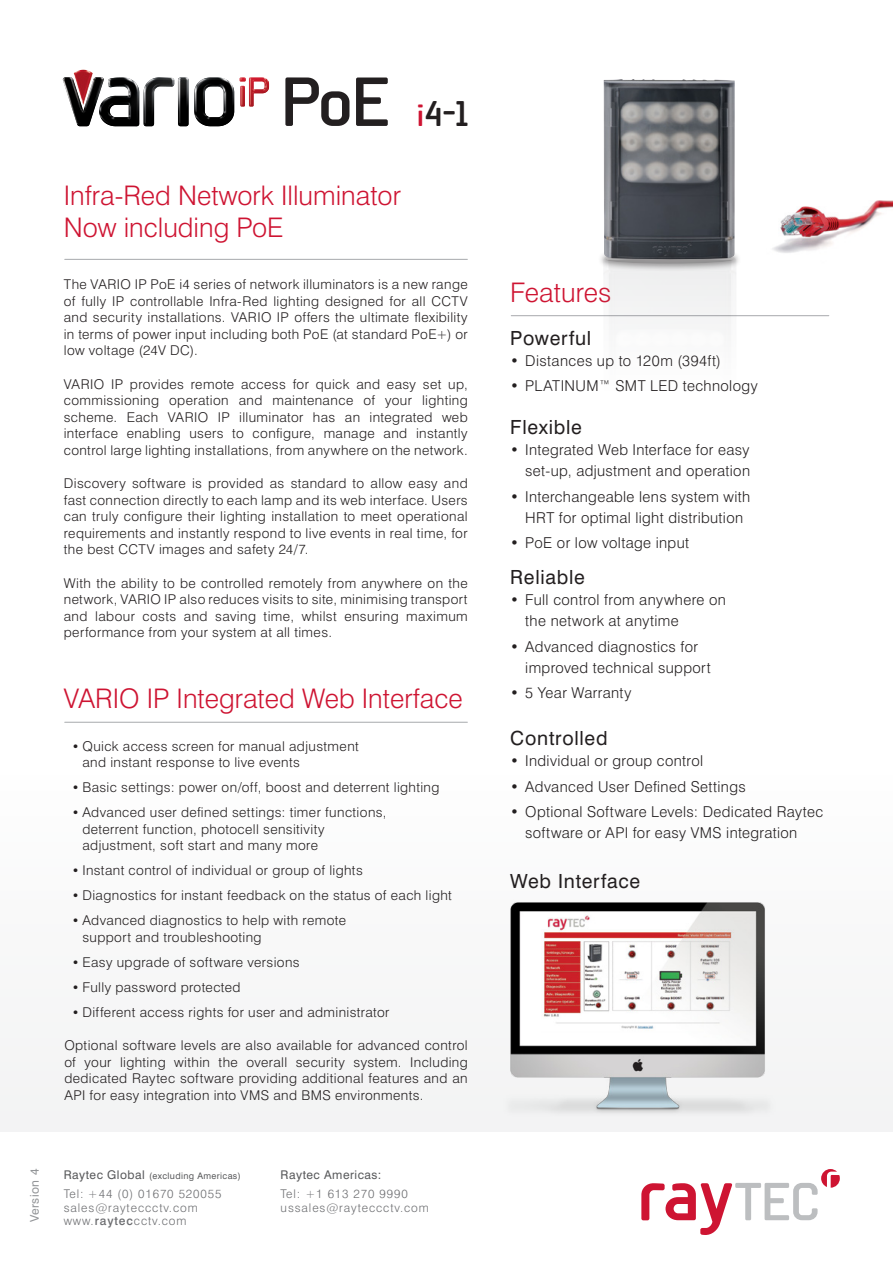
<style>
.page{position:relative;width:893px;height:1263px;background:#fff}
.page>*{position:absolute;margin:0;border:0;box-sizing:border-box;transform-origin:0 0}
.t1{font:700 66.3px "Beta Sans";color:#231f20}
.t2{font:700 34.2px "Beta Sans";color:#231f20}
.t3{font:300 27px/32.4px "Swiss 721 BT";color:#ce1432}
.t4{font:19.5px "Swiss 721 BT";letter-spacing:.035em;color:#231f20}
.t5{font:300 15px/21px "Swiss 721 BT";letter-spacing:.025em;color:#231f20}
.t6{font:300 13.5px/16.5px "Swiss 721 BT";letter-spacing:.025em;color:#231f20;text-align:justify}
.t7{font:300 12px/13.5px "Swiss 721 BT";letter-spacing:.075em;color:#6d6e71}
.t8{font:12px "Swiss 721 BT";letter-spacing:.04em;color:#58595b}
.t9{font:12px "Swiss 721 BT";letter-spacing:.04em;color:#939598}
.t10{font:9px "Swiss 721 BT";letter-spacing:.04em;color:#58595b}
.s1{font-size:29.4px;color:#ce1432}
.s2{font-weight:400;font-size:12.75px}
.s3{font-size:12px}
.s4{font-weight:500}
.s5{font-weight:400}
</style>
<div class="page">
<svg style="left:641px;top:1169px;width:199px;height:66px"></svg>
<hr style="left:65px;top:722px;width:402px;height:1px;background:#a7a9ac">
<hr style="left:511px;top:315px;width:318px;height:1px;background:#a7a9ac">
<div style="left:603px;top:272px;width:134px;height:58px;background:#f2f2f3"></div>
<svg style="left:600px;top:256px;width:139px;height:16px"></svg>
<div style="left:602px;top:252px;width:135px;height:8px;background:#fff;opacity:.5"></div>
<div style="left:602px;top:259px;width:135px;height:5px;background:#231f20;opacity:.5"></div>
<img style="left:772px;top:200px;width:121px;height:53px">
<img style="left:74px;top:70px;width:8px;height:25px">
<img style="left:249px;top:78px;width:20px;height:29px">
<img style="left:63px;top:77px;width:11px;height:37px">
<img style="left:604px;top:79px;width:131px;height:180px">
<hr style="left:65px;top:259px;width:402px;height:1px;background:#a7a9ac">
<img style="left:501px;top:902px;width:276px;height:230px">
<h1 class="t1" style="left:280px;top:63px;width:113px">PoE</h1>
<h2 class="t2" style="left:416px;top:94px;width:57px"><span class="s1">i</span>4-1</h2>
<h3 class="t3" style="left:64px;top:178px;width:339px">Infra-Red Network Illuminator<br>Now including PoE</h3>
<p class="t6" style="left:64px;top:276px;width:405px">The VARIO IP PoE i4 series of network illuminators is a new range of fully IP controllable Infra-Red lighting designed for all CCTV and security installations. VARIO IP offers the ultimate flexibility in terms of power input including both PoE (at standard PoE+) or low voltage (24V DC).</p>
<p class="t6" style="left:64px;top:376px;width:405px">VARIO IP provides remote access for quick and easy set up, commissioning operation and maintenance of your lighting scheme. Each VARIO IP illuminator has an integrated web interface enabling users to configure, manage and instantly control large lighting installations, from anywhere on the network.</p>
<p class="t6" style="left:64px;top:475px;width:405px">Discovery software is provided as standard to allow easy and fast connection directly to each lamp and its web interface. Users can truly configure their lighting installation to meet operational requirements and instantly respond to live events in real time, for the best CCTV images and safety 24/7.</p>
<p class="t6" style="left:64px;top:575px;width:405px">With the ability to be controlled remotely from anywhere on the network, VARIO IP also reduces visits to site, minimising transport and labour costs and saving time, whilst ensuring maximum performance from your system at all times.</p>
<h3 class="t3" style="left:64px;top:682px;width:400px">VARIO IP Integrated Web Interface</h3>
<p class="t6" style="left:82px;top:738px;width:278px;text-indent:-10px"><span class="s2">•</span> Quick access screen for manual adjustment and instant response to live events</p>
<p class="t6" style="left:72px;top:779px;width:369px"><span class="s2">•</span> Basic settings: power on/off, boost and deterrent lighting</p>
<p class="t6" style="left:82px;top:804px;width:306px;text-align:left;text-indent:-10px"><span class="s2">•</span> Advanced user defined settings: timer functions, deterrent function, photocell sensitivity adjustment, soft start and many more</p>
<p class="t6" style="left:72px;top:862px;width:292px"><span class="s2">•</span> Instant control of individual or group of lights</p>
<p class="t6" style="left:72px;top:887px;width:382px"><span class="s2">•</span> Diagnostics for instant feedback on the status of each light</p>
<p class="t6" style="left:82px;top:912px;width:265px;text-indent:-10px"><span class="s2">•</span> Advanced diagnostics to help with remote support and troubleshooting</p>
<p class="t6" style="left:72px;top:954px;width:229px"><span class="s2">•</span> Easy upgrade of software versions</p>
<p class="t6" style="left:72px;top:979px;width:170px"><span class="s2">•</span> Fully password protected</p>
<p class="t6" style="left:72px;top:1004px;width:319px"><span class="s2">•</span> Different access rights for user and administrator</p>
<p class="t6" style="left:64px;top:1037px;width:405px">Optional software levels are also available for advanced control of your lighting within the overall security system. Including dedicated Raytec software providing additional features and an API for easy integration into VMS and BMS environments.</p>
<p class="t9" style="left:27px;top:1222px;width:55px;rotate:-90deg">Version 4</p>
<p class="t10" style="left:64px;top:1170px;width:179px"><span class="s3">Raytec Global</span> (excluding Americas)</p>
<p class="t8" style="left:281px;top:1167px;width:102px">Raytec Americas:</p>
<p class="t7" style="left:64px;top:1187px;width:159px">Tel: +44 (0) 01670 520055 sales@rayteccctv.com www.<span class="s4">raytec</span>cctv.com</p>
<p class="t7" style="left:281px;top:1187px;width:150px">Tel: +1 613 270 9990 ussales@rayteccctv.com</p>
<h3 class="t3" style="left:510px;top:276px;width:103px">Features</h3>
<h3 class="t4" style="left:510px;top:326px;width:83px">Powerful</h3>
<p class="t5" style="left:510px;top:350px;width:212px"><span class="s5">•</span> Distances up to 120m (394ft)</p>
<p class="t5" style="left:510px;top:375px;width:249px"><span class="s5">•</span> PLATINUM™ SMT LED technology</p>
<h3 class="t4" style="left:510px;top:416px;width:73px">Flexible</h3>
<p class="t5" style="left:510px;top:439px;width:241px;text-align:right"><span class="s5">•</span> Integrated Web Interface for easy set-up, adjustment and operation</p>
<p class="t5" style="left:510px;top:486px;width:241px;text-align:center"><span class="s5">•</span> Interchangeable lens system with<br>HRT for optimal light distribution</p>
<p class="t5" style="left:510px;top:532px;width:180px"><span class="s5">•</span> PoE or low voltage input</p>
<h3 class="t4" style="left:510px;top:566px;width:76px">Reliable</h3>
<p class="t5" style="left:525px;top:589px;width:202px;text-indent:-15px"><span class="s5">•</span> Full control from anywhere on the network at anytime</p>
<p class="t5" style="left:525px;top:636px;width:187px;text-indent:-15px"><span class="s5">•</span> Advanced diagnostics for improved technical support</p>
<p class="t5" style="left:510px;top:682px;width:123px"><span class="s5">•</span> 5 Year Warranty</p>
<h3 class="t4" style="left:510px;top:727px;width:99px">Controlled</h3>
<p class="t5" style="left:510px;top:750px;width:194px"><span class="s5">•</span> Individual or group control</p>
<p class="t5" style="left:510px;top:776px;width:237px"><span class="s5">•</span> Advanced User Defined Settings</p>
<p class="t5" style="left:525px;top:801px;width:299px;text-indent:-15px"><span class="s5">•</span> Optional Software Levels: Dedicated Raytec software or API for easy VMS integration</p>
<h3 class="t4" style="left:510px;top:869px;width:131px">Web Interface</h3>
</div>
